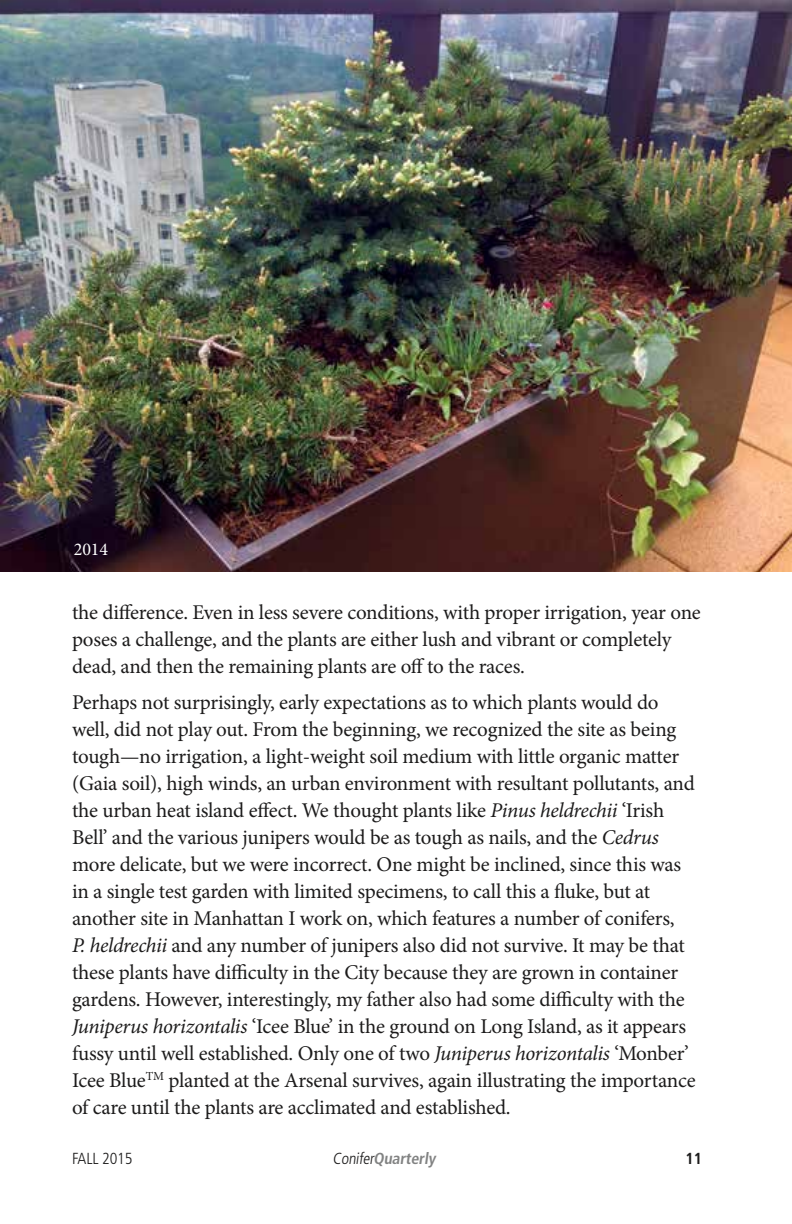
<style>
.page{position:relative;width:792px;height:1224px;background:#fff}
.page>*{position:absolute;margin:0;border:0;box-sizing:border-box;transform-origin:0 0}
.t1{font:21px/27px "Minion Pro";letter-spacing:-.015em;color:#1c1b1b}
.t2{font:18px "Minion Pro";color:#fff}
.t3{font:700 condensed 16px "Frutiger";color:#828383}
.t4{font:300 condensed 16px "Frutiger";letter-spacing:-.01em;color:#1c1b1b}
.t5{font:700 condensed 16px "Frutiger";color:#1c1b1b}
.s1{font-style:italic}
.s2{font-weight:300;color:#1c1b1b}
</style>
<div class="page">
<img style="left:0;top:0;width:792px;height:572px">
<p class="t2" style="left:74px;top:537px;width:36px">2014</p>
<p class="t1" style="left:72px;top:599px;width:630px">the difference. Even in less severe conditions, with proper irrigation, year one poses a challenge, and the plants are either lush and vibrant or completely dead, and then the remaining plants are off to the races.</p>
<p class="t1" style="left:72px;top:689px;width:625px">Perhaps not surprisingly, early expectations as to which plants would do well, did not play out. From the beginning, we recognized the site as being tough—no irrigation, a light-weight soil medium with little organic matter (Gaia soil), high winds, an urban environment with resultant pollutants, and the urban heat island effect. We thought plants like <span class="s1">Pinus heldrechii</span> ‘Irish Bell’ and the various junipers would be as tough as nails, and the <span class="s1">Cedrus </span>more delicate, but we were incorrect. One might be inclined, since this was in a single test garden with limited specimens, to call this a fluke, but at another site in Manhattan I work on, which features a number of conifers,<br><span class="s1">P. heldrechii</span> and any number of junipers also did not survive. It may be that these plants have difficulty in the City because they are grown in container gardens. However, interestingly, my father also had some difficulty with the <span class="s1">Juniperus horizontalis</span> ‘Icee Blue’ in the ground on Long Island, as it appears fussy until well established. Only one of two <span class="s1">Juniperus horizontalis</span> ‘Monber’ Icee Blue<sup>TM</sup> planted at the Arsenal survives, again illustrating the importance of care until the plants are acclimated and established.</p>
<p class="t4" style="left:72px;top:1149px;width:62px">FALL 2015</p>
<p class="t3" style="left:333px;top:1149px;width:104px"><span class="s2">Conifer</span>Quarterly</p>
<p class="t5" style="left:686px;top:1149px;width:18px">11</p>
</div>
